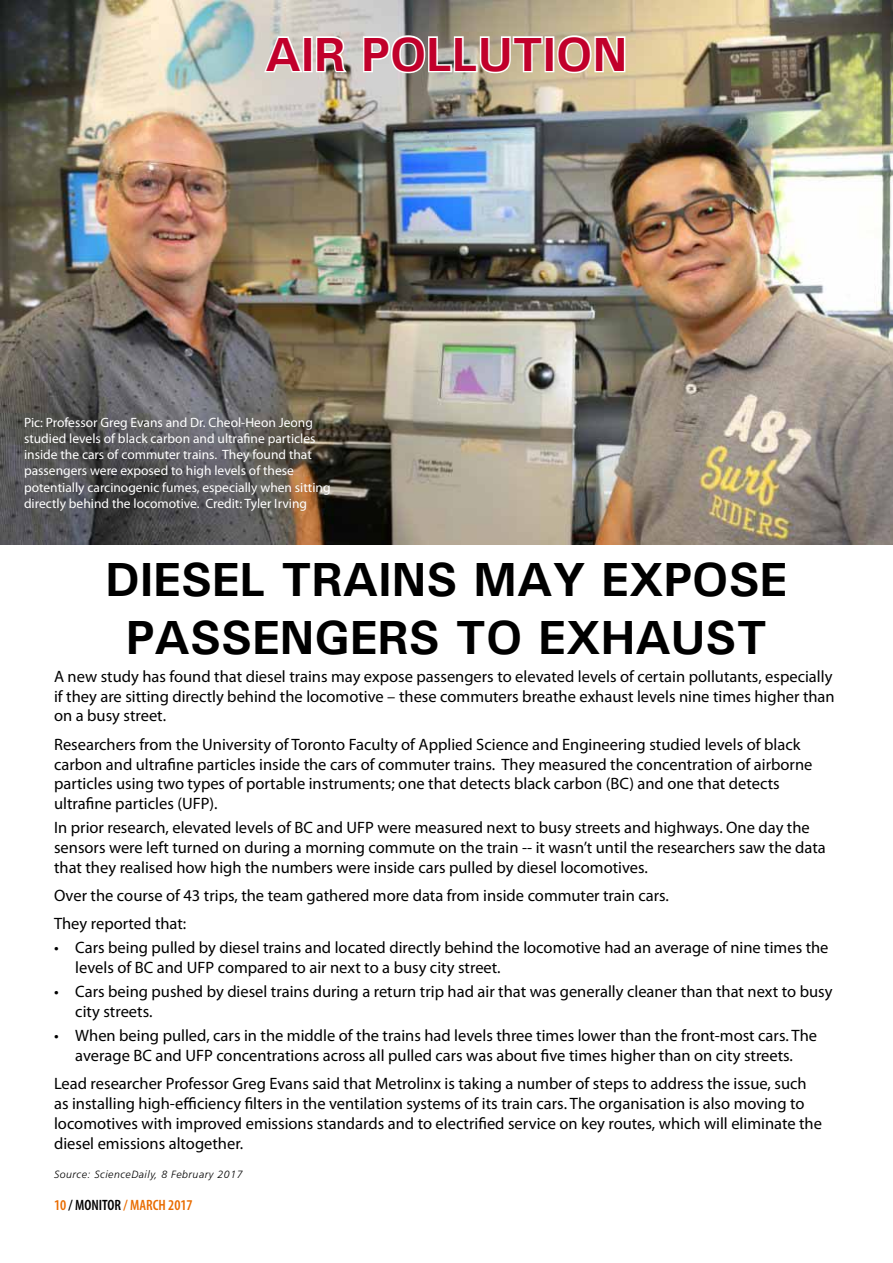
<style>
.page{position:relative;width:893px;height:1263px;background:#fff}
.page>*{position:absolute;margin:0;border:0;box-sizing:border-box;transform-origin:0 0}
.t1{font:700 48px/57.6px "Utah";color:#000;text-align:center}
.t2{font:700 48px "Utah";color:#c1002b}
.t3{font:16.5px/19.8px "Myriad Pro";color:#000}
.t4{font:600 condensed 15px "Myriad Pro";color:#e96c00}
.t5{font:13.5px/16.2px "Myriad Pro";color:#fff}
.t6{font:italic 300 10.5px "Frutiger";letter-spacing:.05em;color:#000}
.s1{color:#000}
</style>
<div class="page">
<img style="left:0;top:0;width:893px;height:544px">
<svg style="left:262px;top:33px;width:42px;height:42px"></svg>
<div style="left:303px;top:36px;width:10px;height:36px;border:3px solid #fff"></div>
<svg style="left:314px;top:34px;width:36px;height:40px"></svg>
<svg style="left:362px;top:34px;width:182px;height:41px"></svg>
<div style="left:545px;top:36px;width:9px;height:36px;border:3px solid #fff"></div>
<svg style="left:556px;top:29px;width:71px;height:48px"></svg>
<h1 class="t2" style="left:266px;top:25px;width:27px">AIR</h1>
<h1 class="t2" style="left:362px;top:25px;width:91px">POLLUTI</h1>
<h1 class="t2" style="left:556px;top:25px;width:66px">ON</h1>
<p class="t5" style="left:24px;top:414px;width:308px">Pic: Professor Greg Evans and Dr. Cheol-Heon Jeong studied levels of black carbon and ultrafine particles inside the cars of commuter trains. They found that passengers were exposed to high levels of these potentially carcinogenic fumes, especially when sitting directly behind the locomotive. Credit: Tyler Irving</p>
<h1 class="t1" style="left:106px;top:550px;width:683px">DIESEL TRAINS MAY EXPOSE<br>PASSENGERS TO EXHAUST</h1>
<p class="t3" style="left:54px;top:666px;width:782px">A new study has found that diesel trains may expose passengers to elevated levels of certain pollutants, especially if they are sitting directly behind the locomotive – these commuters breathe exhaust levels nine times higher than on a busy street.</p>
<p class="t3" style="left:54px;top:734px;width:760px">Researchers from the University of Toronto Faculty of Applied Science and Engineering studied levels of black carbon and ultrafine particles inside the cars of commuter trains. They measured the concentration of airborne particles using two types of portable instruments; one that detects black carbon (BC) and one that detects ultrafine particles (UFP).</p>
<p class="t3" style="left:54px;top:817px;width:773px">In prior research, elevated levels of BC and UFP were measured next to busy streets and highways. One day the sensors were left turned on during a morning commute on the train -- it wasn’t until the researchers saw the data that they realised how high the numbers were inside cars pulled by diesel locomotives.</p>
<p class="t3" style="left:54px;top:881px;width:616px;line-height:28.3px">Over the course of 43 trips, the team gathered more data from inside commuter train cars.<br>They reported that:</p>
<p class="t3" style="left:75px;top:938px;width:755px;text-indent:-21px">• Cars being pulled by diesel trains and located directly behind the locomotive had an average of nine times the levels of BC and UFP compared to air next to a busy city street.</p>
<p class="t3" style="left:75px;top:982px;width:759px;text-indent:-21px">• Cars being pushed by diesel trains during a return trip had air that was generally cleaner than that next to busy city streets.</p>
<p class="t3" style="left:54px;top:1025px;width:764px;text-align:center">• When being pulled, cars in the middle of the trains had levels three times lower than the front-most cars. The average BC and UFP concentrations across all pulled cars was about five times higher than on city streets.</p>
<p class="t3" style="left:54px;top:1073px;width:769px">Lead researcher Professor Greg Evans said that Metrolinx is taking a number of steps to address the issue, such as installing high-efficiency filters in the ventilation systems of its train cars. The organisation is also moving to locomotives with improved emissions standards and to electrified service on key routes, which will eliminate the diesel emissions altogether.</p>
<p class="t6" style="left:54px;top:1169px;width:190px">Source: ScienceDaily, 8 February 2017</p>
<p class="t4" style="left:54px;top:1197px;width:140px">10 <span class="s1">/ MONITOR</span> / MARCH 2017</p>
</div>
